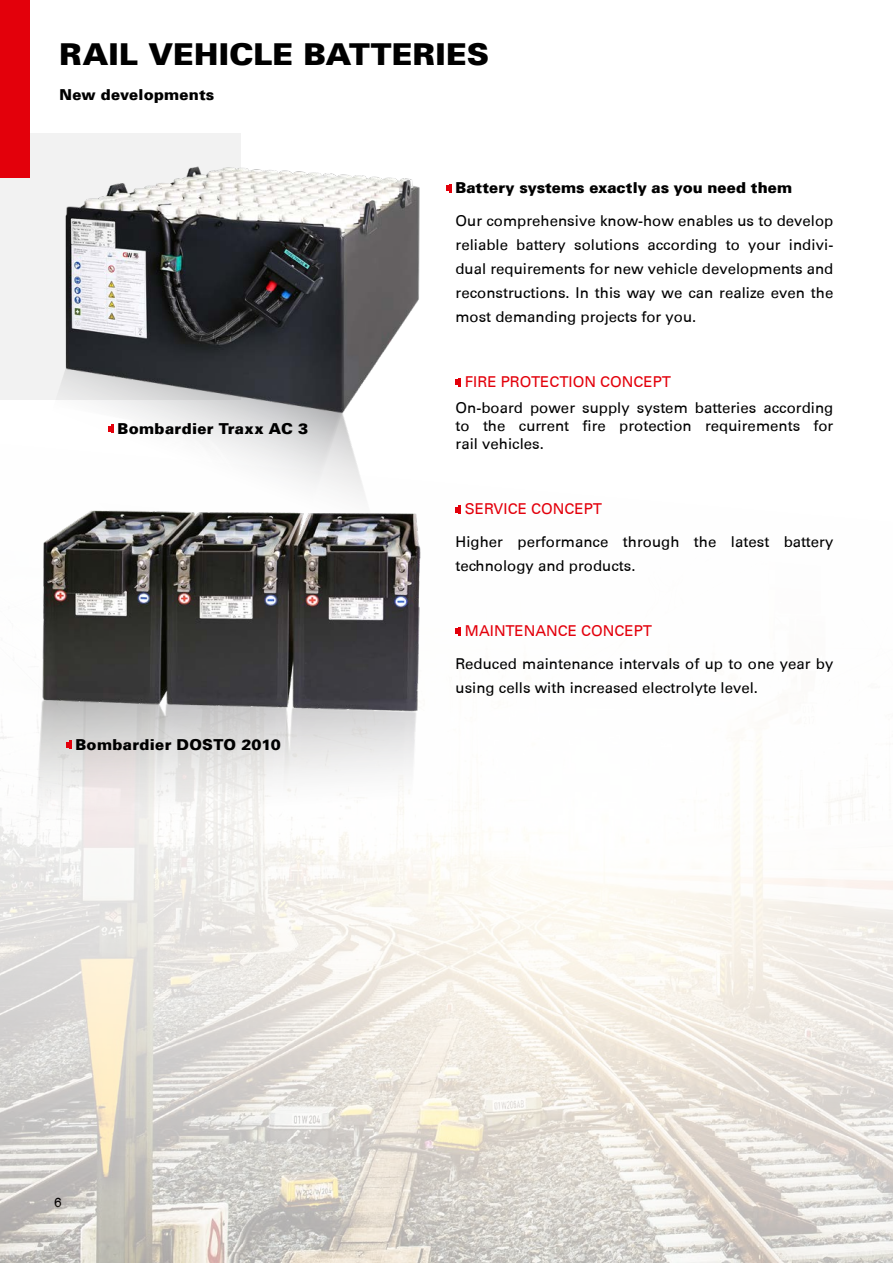
<style>
.page{position:relative;width:893px;height:1263px;background:#fff}
.page>*{position:absolute;margin:0;border:0;box-sizing:border-box;transform-origin:0 0}
.t1{font:900 30px "Univers";letter-spacing:.005em;color:#000;scale:1.04 1}
.t2{font:15px/24px "Univers 55 Roman";color:#000;text-align:justify}
.t3{font:900 15px "Univers";letter-spacing:.01em;color:#000}
.t4{font:15px "Univers 55 Roman";color:#e3000b}
.t5{font:13.5px "Univers 55 Roman";color:#000}
</style>
<div class="page">
<div style="left:0;top:133px;width:240px;height:266px;background:#f2f2f2"></div>
<div style="left:0;top:0;width:30px;height:178px;background:#e3000b"></div>
<img style="left:0;top:386px;width:893px;height:877px">
<img style="left:22px;top:386px;width:397px;height:204px">
<img style="left:59px;top:160px;width:363px;height:256px">
<img style="left:24px;top:680px;width:405px;height:202px">
<img style="left:34px;top:503px;width:395px;height:215px">
<svg style="left:455px;top:378px;width:6px;height:8px"></svg>
<svg style="left:455px;top:505px;width:6px;height:9px"></svg>
<svg style="left:455px;top:627px;width:6px;height:8px"></svg>
<svg style="left:446px;top:184px;width:6px;height:9px"></svg>
<svg style="left:109px;top:424px;width:5px;height:9px"></svg>
<svg style="left:66px;top:740px;width:6px;height:9px"></svg>
<h1 class="t1" style="left:60px;top:34px;width:415px">RAIL VEHICLE BATTERIES</h1>
<p class="t3" style="left:60px;top:85px;width:156px">New developments</p>
<p class="t3" style="left:118px;top:419px;width:192px">Bombardier Traxx AC 3</p>
<p class="t3" style="left:75px;top:735px;width:207px">Bombardier DOSTO 2010</p>
<p class="t3" style="left:455px;top:178px;width:338px">Battery systems exactly as you need them</p>
<p class="t2" style="left:455px;top:209px;width:379px">Our comprehensive know-how enables us to develop reliable battery solutions according to your indivi&shy;dual requirements for new vehicle developments and reconstructions. In this way we can realize even the most demanding projects for you.</p>
<p class="t4" style="left:465px;top:373px;width:208px">FIRE PROTECTION CONCEPT</p>
<p class="t2" style="left:455px;top:399px;width:379px;line-height:18px">On-board power supply system batteries according to the current fire protection requirements for rail vehicles.</p>
<p class="t4" style="left:465px;top:500px;width:139px">SERVICE CONCEPT</p>
<p class="t2" style="left:455px;top:530px;width:379px">Higher performance through the latest battery technology and products.</p>
<p class="t4" style="left:465px;top:622px;width:189px">MAINTENANCE CONCEPT</p>
<p class="t2" style="left:455px;top:651px;width:379px">Reduced maintenance intervals of up to one year by using cells with increased electrolyte level.</p>
<p class="t5" style="left:54px;top:1194px;width:9px">6</p>
</div>
